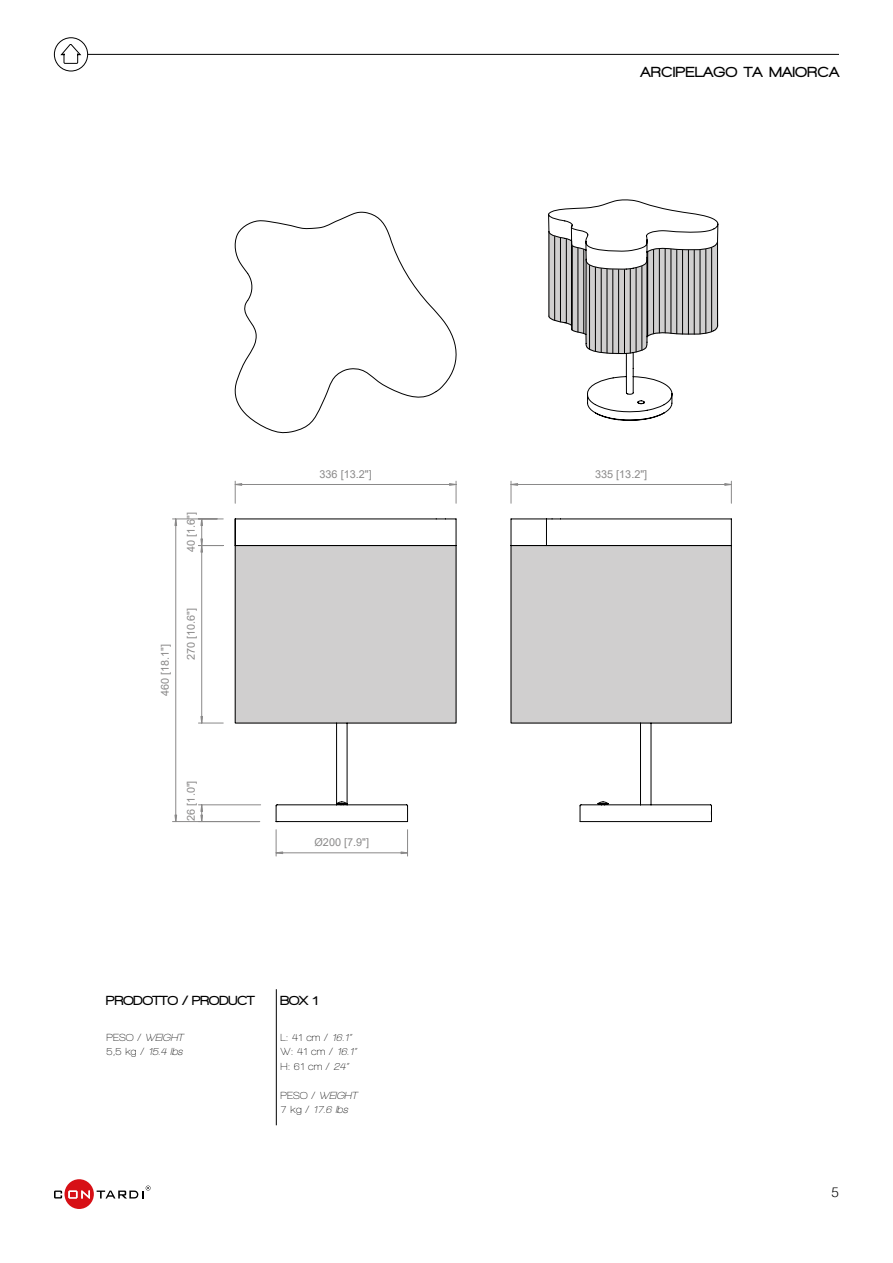
<style>
.page{position:relative;width:893px;height:1263px;background:#fff}
.page>*{position:absolute;margin:0;border:0;box-sizing:border-box;transform-origin:0 0}
.t1{font:900 15px "Walkway";letter-spacing:.05em;color:#000}
.t2{font:900 13.5px "Walkway";color:#000}
.t3{font:300 13.5px "Helvetica";color:#000}
.t4{font:10.8px "Arial";color:#8a8989}
.t5{font:italic 600 10.5px/14.4px "Walkway";color:#000}
.t6{font:600 10.5px/14.4px "Walkway";color:#000}
.s1{font-style:italic}
.s2{font-style:normal}
</style>
<div class="page">
<svg style="left:54px;top:1179px;width:97px;height:30px"></svg>
<hr style="left:54px;top:54px;width:785px;height:1px;background:#000">
<hr style="left:276px;top:989px;width:1px;height:136px;background:#000">
<svg style="left:54px;top:38px;width:34px;height:33px"></svg>
<div style="left:54px;top:37px;width:34px;height:34px;border:1px solid #000;border-radius:50%"></div>
<svg style="left:60px;top:43px;width:22px;height:21px"></svg>
<svg style="left:233px;top:199px;width:409px;height:623px"></svg>
<svg style="left:511px;top:481px;width:7px;height:22px"></svg>
<svg style="left:535px;top:202px;width:197px;height:621px"></svg>
<hr style="left:511px;top:484px;width:220px;height:1px;background:#8a8989">
<svg style="left:235px;top:481px;width:7px;height:22px"></svg>
<svg style="left:449px;top:481px;width:8px;height:22px"></svg>
<hr style="left:235px;top:484px;width:221px;height:1px;background:#8a8989">
<svg style="left:198px;top:716px;width:25px;height:8px"></svg>
<svg style="left:198px;top:519px;width:25px;height:33px"></svg>
<hr style="left:201px;top:545px;width:1px;height:178px;background:#8a8989">
<svg style="left:276px;top:830px;width:7px;height:26px"></svg>
<svg style="left:401px;top:830px;width:7px;height:26px"></svg>
<hr style="left:276px;top:852px;width:132px;height:1px;background:#8a8989">
<hr style="left:172px;top:519px;width:45px;height:1px;background:#8a8989">
<hr style="left:172px;top:821px;width:88px;height:1px;background:#8a8989">
<hr style="left:175px;top:519px;width:1px;height:302px;background:#8a8989">
<hr style="left:198px;top:804px;width:63px;height:1px;background:#8a8989">
<svg style="left:201px;top:805px;width:2px;height:16px"></svg>
<hr style="left:636px;top:268px;width:1px;height:84px;background:#000">
<hr style="left:705px;top:249px;width:1px;height:84px;background:#000">
<hr style="left:694px;top:250px;width:1px;height:84px;background:#000">
<hr style="left:676px;top:250px;width:1px;height:84px;background:#000">
<hr style="left:624px;top:270px;width:1px;height:84px;background:#000">
<hr style="left:618px;top:270px;width:1px;height:84px;background:#000">
<hr style="left:700px;top:250px;width:1px;height:84px;background:#000">
<hr style="left:612px;top:270px;width:1px;height:83px;background:#000">
<hr style="left:670px;top:249px;width:1px;height:84px;background:#000">
<hr style="left:607px;top:269px;width:1px;height:84px;background:#000">
<hr style="left:665px;top:249px;width:1px;height:84px;background:#000">
<hr style="left:601px;top:269px;width:1px;height:83px;background:#000">
<hr style="left:595px;top:267px;width:1px;height:84px;background:#000">
<hr style="left:630px;top:269px;width:1px;height:84px;background:#000">
<hr style="left:659px;top:249px;width:1px;height:84px;background:#000">
<hr style="left:589px;top:265px;width:1px;height:84px;background:#000">
<hr style="left:583px;top:250px;width:1px;height:83px;background:#000">
<hr style="left:682px;top:250px;width:1px;height:84px;background:#000">
<hr style="left:577px;top:248px;width:1px;height:84px;background:#000">
<hr style="left:653px;top:250px;width:1px;height:84px;background:#000">
<hr style="left:548px;top:232px;width:1px;height:84px;background:#000">
<hr style="left:717px;top:241px;width:1px;height:85px;background:#000">
<hr style="left:572px;top:246px;width:1px;height:84px;background:#000">
<hr style="left:646px;top:258px;width:1px;height:78px;background:#000">
<hr style="left:585px;top:259px;width:2px;height:75px;background:#000">
<hr style="left:571px;top:241px;width:1px;height:84px;background:#000">
<hr style="left:647px;top:252px;width:1px;height:84px;background:#000">
<hr style="left:566px;top:239px;width:1px;height:84px;background:#000">
<hr style="left:560px;top:238px;width:1px;height:84px;background:#000">
<hr style="left:554px;top:236px;width:1px;height:84px;background:#000">
<hr style="left:711px;top:248px;width:1px;height:84px;background:#000">
<hr style="left:641px;top:266px;width:1px;height:84px;background:#000">
<hr style="left:688px;top:250px;width:1px;height:84px;background:#000">
<hr style="left:580px;top:821px;width:131px;height:1px;background:#000">
<h1 class="t1" style="left:641px;top:64px;width:200px">ARCIPELAGO TA MAIORCA</h1>
<p class="t4" style="left:184px;top:552px;width:42px;rotate:-90deg">40 [1.6"]</p>
<p class="t4" style="left:158px;top:696px;width:54px;rotate:-90deg">460 [18.1"]</p>
<p class="t4" style="left:184px;top:660px;width:54px;rotate:-90deg">270 [10.6"]</p>
<p class="t4" style="left:184px;top:821px;width:42px;rotate:-90deg">26 [1.0"]</p>
<p class="t4" style="left:319px;top:466px;width:54px">336 [13.2"]</p>
<p class="t4" style="left:595px;top:466px;width:54px">335 [13.2"]</p>
<p class="t4" style="left:314px;top:835px;width:56px">Ø200 [7.9"]</p>
<p class="t2" style="left:106px;top:993px;width:150px">PRODOTTO / PRODUCT</p>
<p class="t2" style="left:281px;top:993px;width:39px">BOX 1</p>
<p class="t6" style="left:281px;top:1030px;width:77px">L: 41 cm / <span class="s1">16.1”<br></span>W: 41 cm / <span class="s1">16.1”<br></span>H: 61 cm / <span class="s1">24”</span></p>
<p class="t5" style="left:281px;top:1088px;width:78px"><span class="s2">PESO /</span> WEIGHT<br><span class="s2">7 kg /</span> 17.6 lbs</p>
<p class="t5" style="left:107px;top:1030px;width:78px"><span class="s2">PESO /</span> WEIGHT<br><span class="s2">5,5 kg /</span> 15.4 Ibs</p>
<p class="t3" style="left:831px;top:1184px;width:9px">5</p>
</div>
